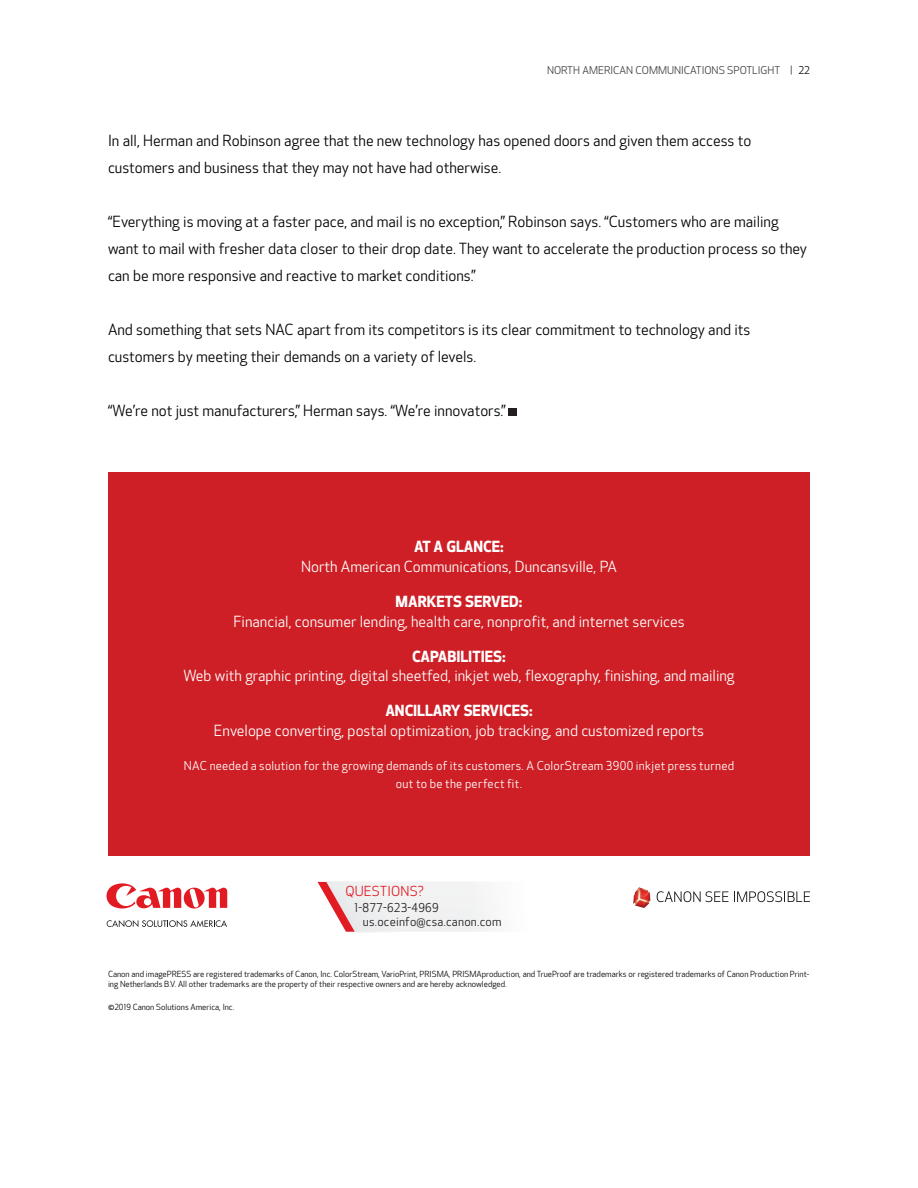
<style>
.page{position:relative;width:918px;height:1188px;background:#fff}
.page>*{position:absolute;margin:0;border:0;box-sizing:border-box;transform-origin:0 0}
.t1{font:15px/27px "Optic Sans 201";color:#000001}
.t2{font:15px "Optic Sans 201";color:#fff}
.t3{font:700 15px "Optic Sans 401";color:#fff}
.t4{font:13.5px "Optic Sans 201";letter-spacing:.01em;color:#e21a21}
.t5{font:12px/18px "Optic Sans 201";letter-spacing:.02em;color:#fff;text-align:center}
.t6{font:12px/13.5px "Optic Sans 201";letter-spacing:.02em;color:#231f20}
.t7{font:10.5px "Optic Sans 201";color:#3e3e3f}
.t8{font:8.25px/9.9px "Optic Sans 201";color:#000001}
.s1{color:#000001}
</style>
<div class="page">
<div style="left:108px;top:472px;width:702px;height:384px;background:#cd1f25"></div>
<svg style="left:107px;top:920px;width:120px;height:7px"></svg>
<svg style="left:107px;top:883px;width:120px;height:26px"></svg>
<svg style="left:317px;top:882px;width:411px;height:50px"></svg>
<svg style="left:734px;top:891px;width:76px;height:11px"></svg>
<div style="left:509px;top:409px;width:8px;height:7px;background:#231f20"></div>
<p class="t7" style="left:547px;top:65px;width:264px">NORTH AMERICAN COMMUNICATIONS SPOTLIGHT | <span class="s1">22</span></p>
<p class="t1" style="left:108px;top:128px;width:645px">In all, Herman and Robinson agree that the new technology has opened doors and given them access to customers and business that they may not have had otherwise.</p>
<p class="t1" style="left:108px;top:209px;width:701px">“Everything is moving at a faster pace, and mail is no exception,” Robinson says. “Customers who are mailing want to mail with fresher data closer to their drop date. They want to accelerate the production process so they can be more responsive and reactive to market conditions.”</p>
<p class="t1" style="left:108px;top:317px;width:644px">And something that sets NAC apart from its competitors is its clear commitment to technology and its customers by meeting their demands on a variety of levels.</p>
<p class="t1" style="left:108px;top:398px;width:399px">“We’re not just manufacturers,” Herman says. “We’re innovators.”</p>
<p class="t3" style="left:414px;top:538px;width:91px">AT A GLANCE:</p>
<p class="t2" style="left:301px;top:558px;width:317px">North American Communications, Duncansville, PA</p>
<p class="t3" style="left:396px;top:593px;width:128px">MARKETS SERVED:</p>
<p class="t2" style="left:233px;top:613px;width:453px">Financial, consumer lending, health care, nonprofit, and internet services</p>
<p class="t3" style="left:412px;top:647px;width:95px">CAPABILITIES:</p>
<p class="t2" style="left:183px;top:667px;width:553px">Web with graphic printing, digital sheetfed, inkjet web, flexography, finishing, and mailing</p>
<p class="t3" style="left:385px;top:702px;width:149px">ANCILLARY SERVICES:</p>
<p class="t2" style="left:214px;top:722px;width:492px">Envelope converting, postal optimization, job tracking, and customized reports</p>
<p class="t5" style="left:184px;top:757px;width:552px">NAC needed a solution for the growing demands of its customers. A ColorStream 3900 inkjet press turned out to be the perfect fit.</p>
<p class="t4" style="left:345px;top:883px;width:80px">QUESTIONS?</p>
<p class="t6" style="left:363px;top:902px;width:140px;text-indent:-9px">1-877-623-4969 us.oceinfo@csa.canon.com</p>
<p class="t8" style="left:108px;top:969px;width:703px">Canon and imagePRESS are registered trademarks of Canon, Inc. ColorStream, VarioPrint, PRISMA, PRISMAproduction, and TrueProof are trademarks or registered trademarks of Canon Production Print&shy;ing Netherlands B.V. All other trademarks are the property of their respective owners and are hereby acknowledged.</p>
<p class="t8" style="left:108px;top:1002px;width:128px">©2019 Canon Solutions America, Inc.</p>
</div>
